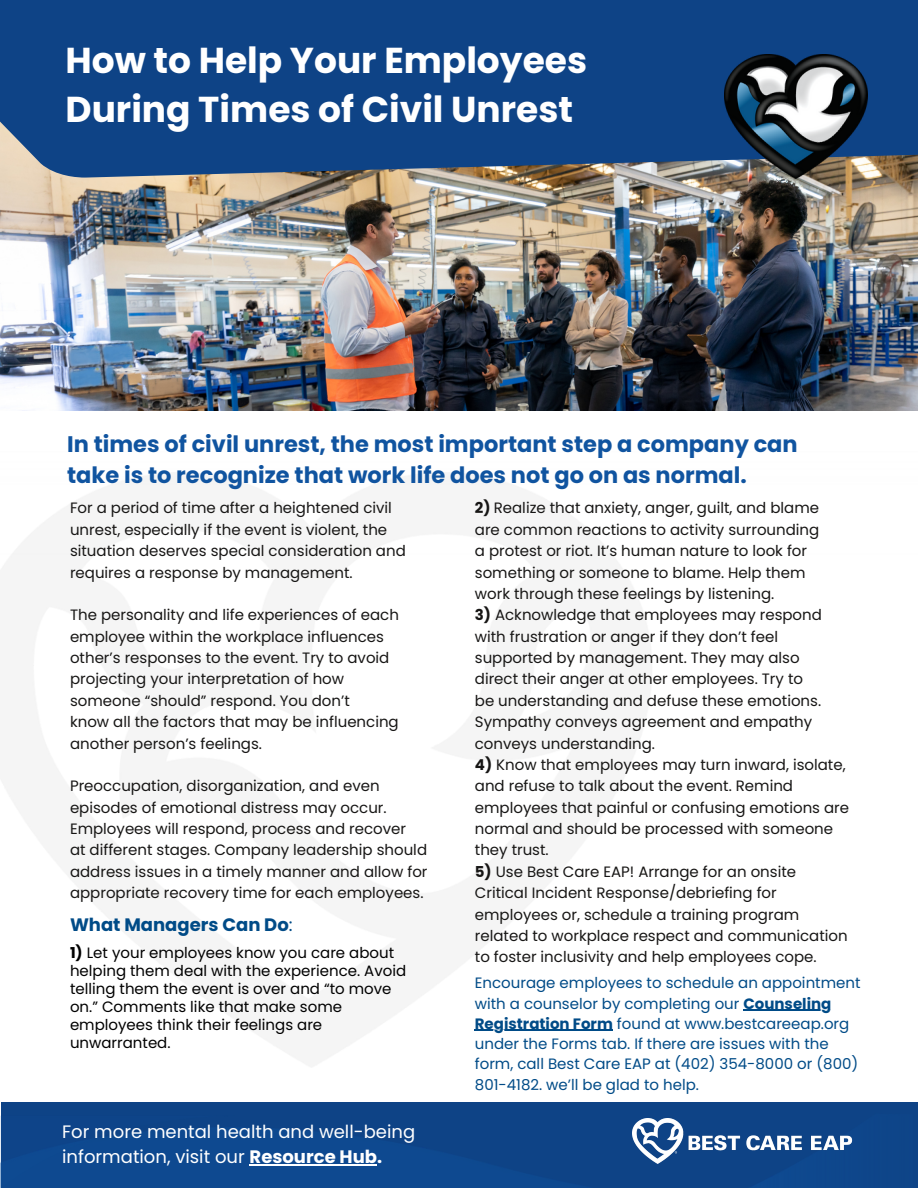
<style>
.page{position:relative;width:918px;height:1188px;background:#fff}
.page>*{position:absolute;margin:0;border:0;box-sizing:border-box;transform-origin:0 0}
.t1{font:600 43.5px "Poppins";color:#fff}
.t2{font:700 36px/49.5px "Poppins";color:#fff}
.t3{font:700 22.5px/31.5px "Poppins";color:#1054a0}
.t4{font:18px "Poppins";color:#fff}
.t5{font:700 18px "Poppins";color:#004b87}
.t6{font:15px/21.3px "Poppins";color:#171615}
.t7{font:15px/20.2px "Poppins";color:#004b87}
.t8{font:15px/18px "Poppins";color:#000}
.s1{font-weight:400}
.s2{font-weight:700}
</style>
<div class="page">
<img style="left:1px;top:473px;width:651px;height:593px">
<div style="left:1px;top:1102px;width:917px;height:86px;background:#0e4386"></div>
<img style="left:751px;top:1139px;width:102px;height:49px">
<div style="left:0;top:1127px;width:377px;height:61px;background:#0e4990"></div>
<img style="left:1px;top:178px;width:917px;height:233px">
<div style="left:0;top:0;width:918px;height:178px;background:#0e4386"></div>
<img style="left:725px;top:54px;width:143px;height:125px">
<img style="left:633px;top:1118px;width:219px;height:45px">
<hr style="left:743px;top:1010px;width:88px;height:1px;background:#004b87">
<hr style="left:475px;top:1030px;width:138px;height:1px;background:#004b87">
<hr style="left:250px;top:1164px;width:127px;height:1px;background:#fff">
<p class="t2" style="left:66px;top:35px;width:523px">How to Help Your Employees<br>During Times of Civil Unrest</p>
<p class="t1" style="left:70px;top:65px;width:449px">Main Title Goes Here</p>
<p class="t3" style="left:67px;top:428px;width:732px">In times of civil unrest, the most important step a company can take is to recognize that work life does not go on as normal.</p>
<p class="t6" style="left:70px;top:498px;width:337px">For a period of time after a heightened civil unrest, especially if the event is violent, the situation deserves special consideration and requires a response by management.</p>
<p class="t6" style="left:70px;top:604px;width:330px">The personality and life experiences of each employee within the workplace influences other’s responses to the event. Try to avoid projecting your interpretation of how</p>
<p class="t6" style="left:70px;top:690px;width:281px">someone “should” respond. You don’t</p>
<p class="t6" style="left:70px;top:711px;width:330px">know all the factors that may be influencing another person’s feelings.</p>
<p class="t6" style="left:70px;top:775px;width:338px">Preoccupation, disorganization, and even episodes of emotional distress may occur.<br>Employees will respond, process and recover</p>
<p class="t6" style="left:70px;top:840px;width:359px;text-align:justify">at different stages. Company leadership should address issues in a timely manner and allow for appropriate recovery time for each employees.</p>
<p class="t5" style="left:70px;top:912px;width:224px">What Managers Can Do<span class="s1">:</span></p>
<p class="t8" style="left:70px;top:944px;width:338px"><span class="s2">1)</span> Let your employees know you care about helping them deal with the experience. Avoid telling them the event is over and “to move on.” Comments like that make some employees think their feelings are unwarranted.</p>
<p class="t4" style="left:62px;top:1120px;width:354px">For more mental health and well-being</p>
<p class="t4" style="left:62px;top:1144px;width:322px">information, visit our <span class="s2">Resource Hub.</span></p>
<p class="t6" style="left:475px;top:498px;width:346px"><span class="s2">2)</span> Realize that anxiety, anger, guilt, and blame</p>
<p class="t6" style="left:475px;top:519px;width:346px">are common reactions to activity surrounding</p>
<p class="t6" style="left:475px;top:540px;width:334px">a protest or riot. It’s human nature to look for something or someone to blame. Help them</p>
<p class="t6" style="left:475px;top:583px;width:301px">work through these feelings by listening.</p>
<p class="t6" style="left:475px;top:604px;width:349px"><span class="s2">3)</span> Acknowledge that employees may respond with frustration or anger if they don’t feel supported by management. They may also</p>
<p class="t6" style="left:475px;top:669px;width:330px">direct their anger at other employees. Try to</p>
<p class="t6" style="left:475px;top:690px;width:348px">be understanding and defuse these emotions.<br>Sympathy conveys agreement and empathy conveys understanding.</p>
<p class="t6" style="left:475px;top:754px;width:376px"><span class="s2">4)</span> Know that employees may turn inward, isolate, and refuse to talk about the event. Remind employees that painful or confusing emotions are normal and should be processed with someone they trust.</p>
<p class="t6" style="left:475px;top:861px;width:374px"><span class="s2">5)</span> Use Best Care EAP! Arrange for an onsite Critical Incident Response/debriefing for employees or, schedule a training program related to workplace respect and communication to foster inclusivity and help employees cope.</p>
<p class="t7" style="left:475px;top:973px;width:387px">Encourage employees to schedule an appointment with a counselor by completing our <span class="s2">Counseling Registration Form</span> found at www.bestcareeap.org under the Forms tab. If there are issues with the form, call Best Care EAP at (402) 354-8000 or (800)<br>801-4182. we’ll be glad to help.</p>
</div>
